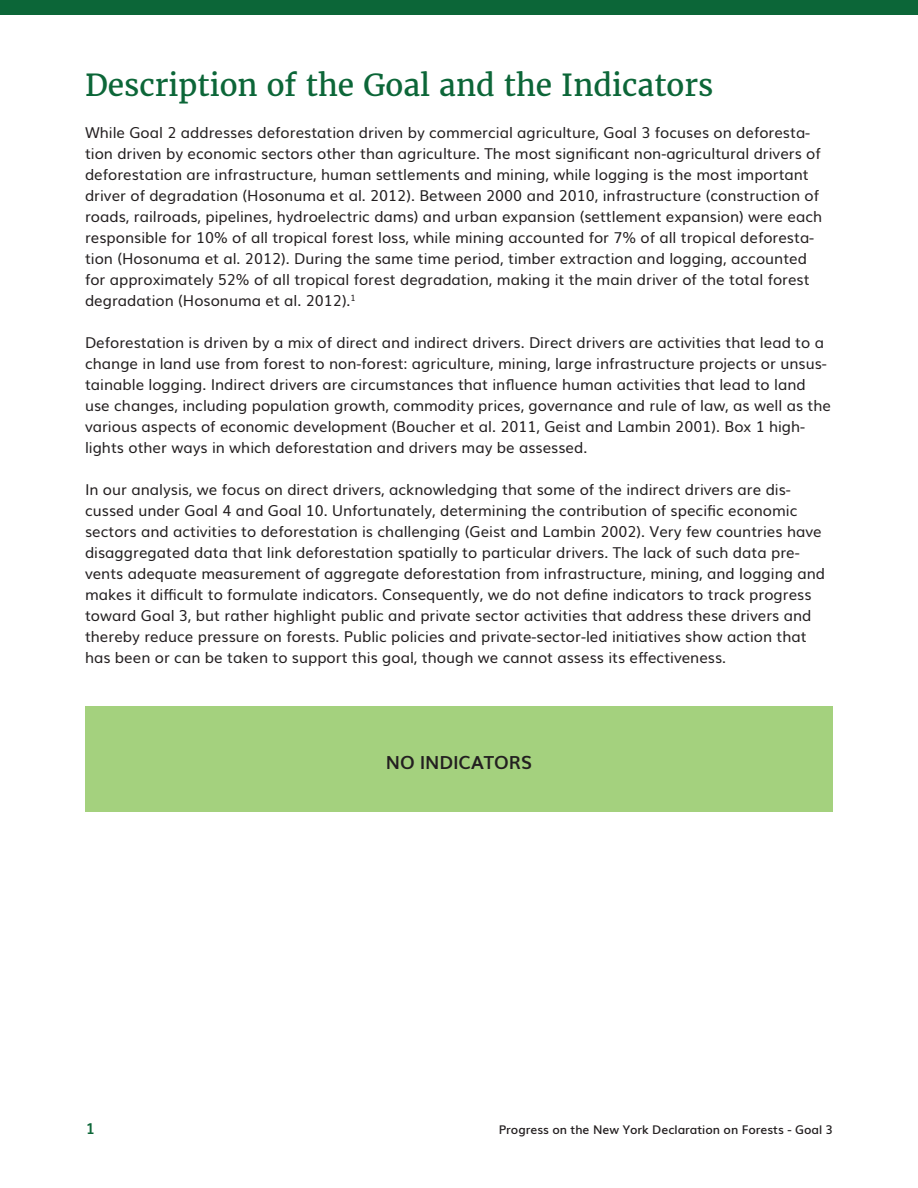
<style>
.page{position:relative;width:918px;height:1188px;background:#fff}
.page>*{position:absolute;margin:0;border:0;box-sizing:border-box;transform-origin:0 0}
.Main_Paragraph_Style{font:30px "Merriweather";color:#0c6638}
.t1{font:700 18px "Muli";color:#231f20}
.Main_Paragraph_Style-2{font:15px/21px "Muli";color:#231f20}
.t2{font:700 15px "Muli";color:#0c6638}
.t3{font:600 12px "Muli";color:#231f20}
</style>
<div class="page">
<div style="left:0;top:0;width:918px;height:15px;background:#0c6638"></div>
<div style="left:85px;top:706px;width:748px;height:105px;background:#a4d17e"></div>
<p class="Main_Paragraph_Style" style="left:85px;top:67px;width:630px">Description of the Goal and the Indicators</p>
<p class="Main_Paragraph_Style-2" style="left:85px;top:121px;width:739px">While Goal 2 addresses deforestation driven by commercial agriculture, Goal 3 focuses on deforesta&shy;tion driven by economic sectors other than agriculture. The most significant non-agricultural drivers of deforestation are infrastructure, human settlements and mining, while logging is the most important driver of degradation (Hosonuma et al. 2012). Between 2000 and 2010, infrastructure (construction of roads, railroads, pipelines, hydroelectric dams) and urban expansion (settlement expansion) were each responsible for 10% of all tropical forest loss, while mining accounted for 7% of all tropical deforesta&shy;tion (Hosonuma et al. 2012). During the same time period, timber extraction and logging, accounted for approximately 52% of all tropical forest degradation, making it the main driver of the total forest degradation (Hosonuma et al. 2012).<sup>1</sup></p>
<p class="Main_Paragraph_Style-2" style="left:85px;top:331px;width:748px">Deforestation is driven by a mix of direct and indirect drivers. Direct drivers are activities that lead to a change in land use from forest to non-forest: agriculture, mining, large infrastructure projects or unsus&shy;tainable logging. Indirect drivers are circumstances that influence human activities that lead to land use changes, including population growth, commodity prices, governance and rule of law, as well as the various aspects of economic development (Boucher et al. 2011, Geist and Lambin 2001). Box 1 high&shy;lights other ways in which deforestation and drivers may be assessed.</p>
<p class="Main_Paragraph_Style-2" style="left:85px;top:478px;width:742px">In our analysis, we focus on direct drivers, acknowledging that some of the indirect drivers are dis&shy;cussed under Goal 4 and Goal 10. Unfortunately, determining the contribution of specific economic sectors and activities to deforestation is challenging (Geist and Lambin 2002). Very few countries have disaggregated data that link deforestation spatially to particular drivers. The lack of such data pre&shy;vents adequate measurement of aggregate deforestation from infrastructure, mining, and logging and makes it difficult to formulate indicators. Consequently, we do not define indicators to track progress toward Goal 3, but rather highlight public and private sector activities that address these drivers and thereby reduce pressure on forests. Public policies and private-sector-led initiatives show action that has been or can be taken to support this goal, though we cannot assess its effectiveness.</p>
<p class="t1" style="left:386px;top:748px;width:148px">NO INDICATORS</p>
<p class="t2" style="left:86px;top:1117px;width:11px">1</p>
<p class="t3" style="left:499px;top:1120px;width:336px">Progress on the New York Declaration on Forests - Goal 3</p>
</div>
